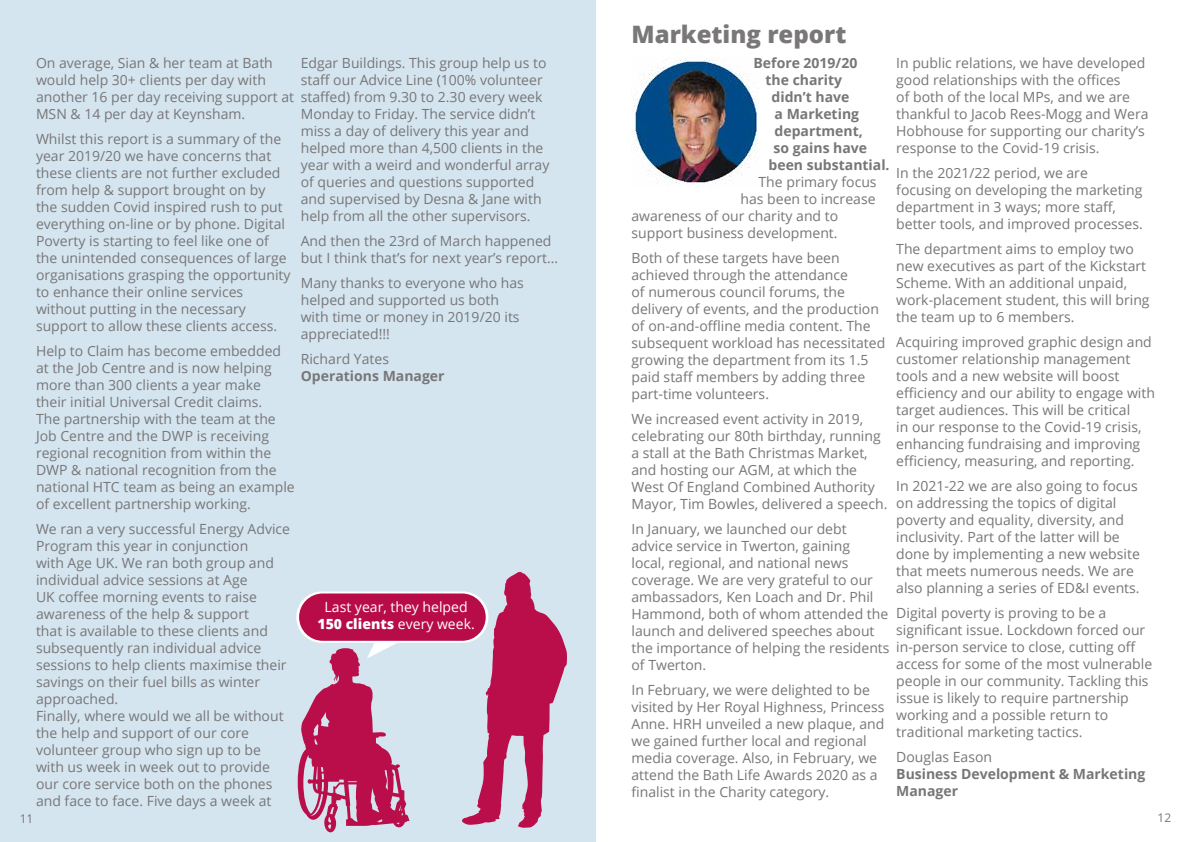
<style>
.page{position:relative;width:1191px;height:842px;background:#fff}
.page>*{position:absolute;margin:0;border:0;box-sizing:border-box;transform-origin:0 0}
.t1{font:800 24px "Open Sans";color:#797778}
.t2{font:14px/17px "Open Sans";color:#787678}
.t3{font:700 14px/17px "Open Sans";color:#787678}
.t4{font:14px/17px "Open Sans";color:#fff;text-align:center}
.t5{font:12px "Open Sans";color:#787678}
.s1{font-weight:800}
</style>
<div class="page">
<div style="left:0;top:0;width:595px;height:842px;background:#d4e5ef"></div>
<svg style="left:462px;top:572px;width:105px;height:256px"></svg>
<svg style="left:298px;top:643px;width:112px;height:189px"></svg>
<div style="left:296px;top:591px;width:192px;height:52px;background:#fff;border-radius:26px"></div>
<div style="left:299px;top:593px;width:187px;height:48px;background:#b80c49;border-radius:24px"></div>
<img style="left:632px;top:58px;width:127px;height:128px">
<p class="t2" style="left:36px;top:54px;width:260px">On average, Sian &amp; her team at Bath would help 30+ clients per day with another 16 per day receiving support at MSN &amp; 14 per day at Keynsham.</p>
<p class="t2" style="left:36px;top:130px;width:256px">Whilst this report is a summary of the year 2019/20 we have concerns that these clients are not further excluded from help &amp; support brought on by<br>the sudden Covid inspired rush to put everything on-line or by phone. Digital Poverty is starting to feel like one of the unintended consequences of large organisations grasping the opportunity to enhance their online services without putting in the necessary support to allow these clients access.</p>
<p class="t2" style="left:36px;top:342px;width:260px">Help to Claim has become embedded at the Job Centre and is now helping more than 300 clients a year make their initial Universal Credit claims.<br>The partnership with the team at the Job Centre and the DWP is receiving regional recognition from within the DWP &amp; national recognition from the national HTC team as being an example of excellent partnership working.</p>
<p class="t2" style="left:36px;top:520px;width:256px">We ran a very successful Energy Advice Program this year in conjunction<br>with Age UK. We ran both group and individual advice sessions at Age<br>UK coffee morning events to raise awareness of the help &amp; support<br>that is available to these clients and subsequently ran individual advice sessions to help clients maximise their savings on their fuel bills as winter approached.<br>Finally, where would we all be without the help and support of our core volunteer group who sign up to be with us week in week out to provide our core service both on the phones and face to face. Five days a week at</p>
<p class="t2" style="left:301px;top:54px;width:250px">Edgar Buildings. This group help us to staff our Advice Line (100% volunteer staffed) from 9.30 to 2.30 every week Monday to Friday. The service didn’t miss a day of delivery this year and helped more than 4,500 clients in the year with a weird and wonderful array of queries and questions supported and supervised by Desna &amp; Jane with help from all the other supervisors.</p>
<p class="t2" style="left:301px;top:232px;width:259px">And then the 23rd of March happened but I think that’s for next year’s report…</p>
<p class="t2" style="left:301px;top:274px;width:225px">Many thanks to everyone who has helped and supported us both with time or money in 2019/20 its appreciated!!!</p>
<p class="t2" style="left:301px;top:350px;width:90px">Richard Yates</p>
<p class="t3" style="left:301px;top:367px;width:145px">Operations Manager</p>
<p class="t4" style="left:317px;top:598px;width:159px">Last year, they helped<br><span class="s1">150 clients</span> every week.</p>
<h1 class="t1" style="left:631px;top:16px;width:216px">Marketing report</h1>
<p class="t3" style="left:753px;top:54px;width:105px">Before 2019/20</p>
<p class="t3" style="left:765px;top:71px;width:78px">the charity</p>
<p class="t3" style="left:771px;top:88px;width:79px">didn’t have</p>
<p class="t3" style="left:774px;top:105px;width:86px">a Marketing</p>
<p class="t3" style="left:774px;top:122px;width:90px">department,</p>
<p class="t3" style="left:773px;top:139px;width:95px">so gains have</p>
<p class="t3" style="left:768px;top:156px;width:122px">been substantial.</p>
<p class="t2" style="left:758px;top:173px;width:120px">The primary focus</p>
<p class="t2" style="left:740px;top:190px;width:136px">has been to increase</p>
<p class="t2" style="left:631px;top:207px;width:208px">awareness of our charity and to</p>
<p class="t2" style="left:631px;top:224px;width:208px">support business development.</p>
<p class="t2" style="left:631px;top:249px;width:255px">Both of these targets have been achieved through the attendance<br>of numerous council forums, the delivery of events, and the production of on-and-offline media content. The subsequent workload has necessitated growing the department from its 1.5 paid staff members by adding three part-time volunteers.</p>
<p class="t2" style="left:631px;top:410px;width:257px">We increased event activity in 2019, celebrating our 80th birthday, running a stall at the Bath Christmas Market, and hosting our AGM, at which the West Of England Combined Authority Mayor, Tim Bowles, delivered a speech.</p>
<p class="t2" style="left:631px;top:520px;width:260px">In January, we launched our debt advice service in Twerton, gaining<br>local, regional, and national news coverage. We are very grateful to our ambassadors, Ken Loach and Dr. Phil Hammond, both of whom attended the launch and delivered speeches about the importance of helping the residents of Twerton.</p>
<p class="t2" style="left:631px;top:681px;width:254px">In February, we were delighted to be visited by Her Royal Highness, Princess Anne. HRH unveiled a new plaque, and we gained further local and regional media coverage. Also, in February, we attend the Bath Life Awards 2020 as a finalist in the Charity category.</p>
<p class="t2" style="left:896px;top:54px;width:254px">In public relations, we have developed good relationships with the offices<br>of both of the local MPs, and we are thankful to Jacob Rees-Mogg and Wera Hobhouse for supporting our charity’s response to the Covid-19 crisis.</p>
<p class="t2" style="left:896px;top:164px;width:248px">In the 2021/22 period, we are focusing on developing the marketing department in 3 ways; more staff, better tools, and improved processes.</p>
<p class="t2" style="left:896px;top:240px;width:255px">The department aims to employ two new executives as part of the Kickstart Scheme. With an additional unpaid, work-placement student, this will bring the team up to 6 members.</p>
<p class="t2" style="left:896px;top:333px;width:260px">Acquiring improved graphic design and customer relationship management tools and a new website will boost efficiency and our ability to engage with target audiences. This will be critical<br>in our response to the Covid-19 crisis, enhancing fundraising and improving efficiency, measuring, and reporting.</p>
<p class="t2" style="left:896px;top:477px;width:245px">In 2021-22 we are also going to focus on addressing the topics of digital poverty and equality, diversity, and inclusivity. Part of the latter will be done by implementing a new website that meets numerous needs. We are also planning a series of ED&amp;I events.</p>
<p class="t2" style="left:896px;top:604px;width:257px">Digital poverty is proving to be a significant issue. Lockdown forced our in-person service to close, cutting off access for some of the most vulnerable people in our community. Tackling this issue is likely to require partnership working and a possible return to traditional marketing tactics.</p>
<p class="t2" style="left:896px;top:748px;width:97px">Douglas Eason</p>
<p class="t3" style="left:896px;top:765px;width:251px">Business Development &amp; Marketing<br>Manager</p>
<p class="t5" style="left:20px;top:810px;width:15px">11</p>
<p class="t5" style="left:1157px;top:810px;width:15px">12</p>
</div>
